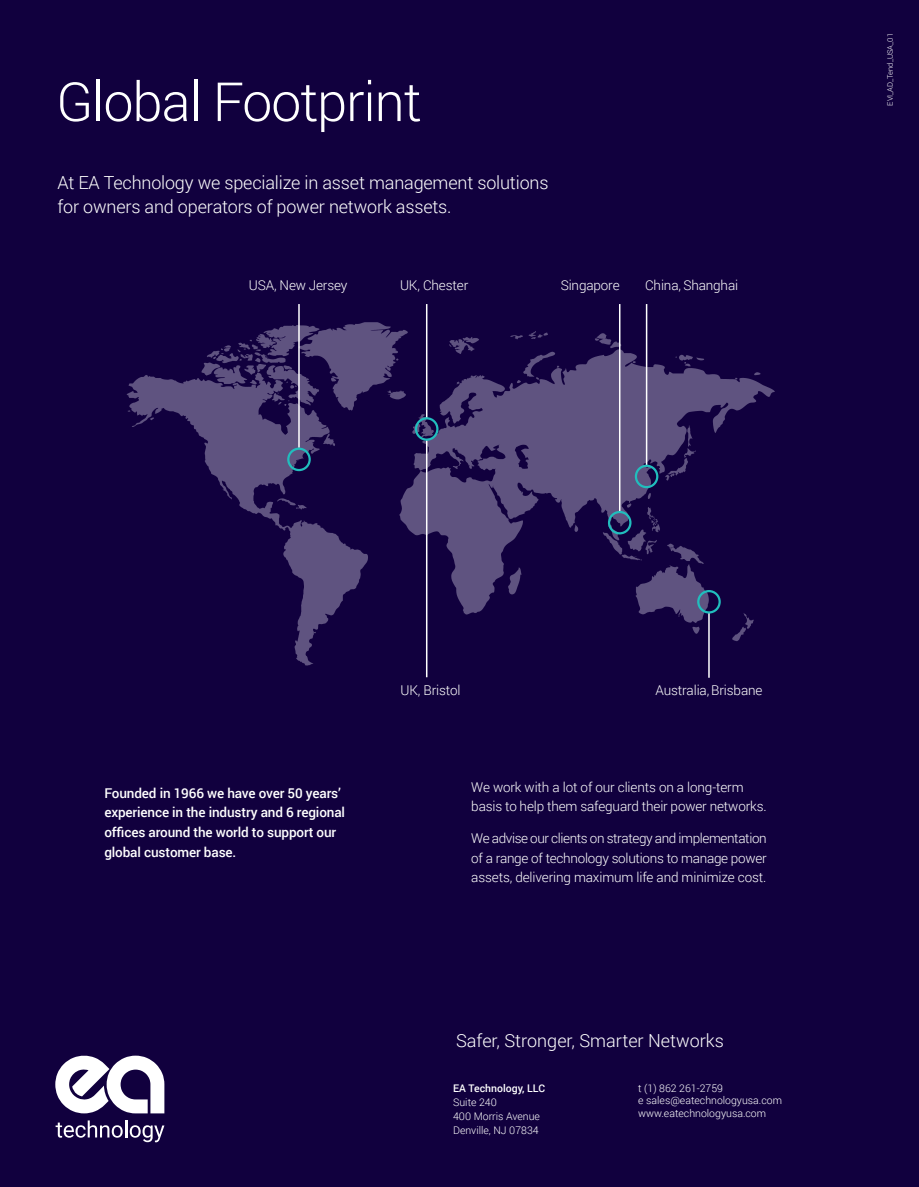
<style>
.page{position:relative;width:919px;height:1187px;background:#fff}
.page>*{position:absolute;margin:0;border:0;box-sizing:border-box;transform-origin:0 0}
.t1{font:300 54px "Roboto";letter-spacing:-.02em;color:#fff}
.t2{font:300 18px/24px "Roboto";letter-spacing:-.01em;color:#fff}
.t3{font:300 13.5px/19.5px "Roboto";letter-spacing:-.01em;color:#fff}
.t4{font:500 13.5px/19.5px "Roboto";letter-spacing:-.01em;color:#fff}
.t5{font:300 10.5px "Roboto";color:#fff}
.t6{font:500 10.5px/14.2px "Roboto";color:#fff}
.t7{font:300 7.5px "Roboto";color:#fff}
.s1{font-weight:300}
</style>
<div class="page">
<div style="left:0;top:0;width:918px;height:1186px;background:#11003e"></div>
<svg style="left:55px;top:1055px;width:109px;height:58px"></svg>
<svg style="left:56px;top:1120px;width:108px;height:22px"></svg>
<img style="left:126px;top:304px;width:649px;height:374px">
<hr style="left:298px;top:304px;width:2px;height:143px;background:#fff">
<hr style="left:619px;top:304px;width:1px;height:207px;background:#fff">
<hr style="left:645px;top:304px;width:2px;height:162px;background:#fff">
<hr style="left:426px;top:439px;width:1px;height:238px;background:#fff">
<hr style="left:426px;top:304px;width:1px;height:114px;background:#fff">
<hr style="left:708px;top:613px;width:1px;height:64px;background:#fff">
<div style="left:287px;top:447px;width:24px;height:24px;border:2px solid #21bdbd;border-radius:50%"></div>
<div style="left:415px;top:417px;width:23px;height:24px;border:2px solid #21bdbd;border-radius:50%"></div>
<div style="left:634px;top:464px;width:24px;height:24px;border:2px solid #21bdbd;border-radius:50%"></div>
<div style="left:608px;top:511px;width:23px;height:23px;border:2px solid #21bdbd;border-radius:50%"></div>
<div style="left:697px;top:590px;width:23px;height:23px;border:2px solid #21bdbd;border-radius:50%"></div>
<p class="t1" style="left:56px;top:64px;width:366px">Global Footprint</p>
<p class="t2" style="left:57px;top:170px;width:492px">At EA Technology we specialize in asset management solutions for owners and operators of power network assets.</p>
<p class="t3" style="left:249px;top:275px;width:100px">USA, New Jersey</p>
<p class="t3" style="left:400px;top:275px;width:70px">UK, Chester</p>
<p class="t3" style="left:560px;top:275px;width:60px">Singapore</p>
<p class="t3" style="left:645px;top:275px;width:95px">China, Shanghai</p>
<p class="t7" style="left:884px;top:106px;width:74px;rotate:-90deg">EVI_AD_Tend_USA_01</p>
<p class="t3" style="left:400px;top:679px;width:62px">UK, Bristol</p>
<p class="t3" style="left:655px;top:679px;width:108px">Australia, Brisbane</p>
<p class="t4" style="left:104px;top:782px;width:242px">Founded in 1966 we have over 50 years’ experience in the industry and 6 regional offices around the world to support our global customer base.</p>
<p class="t3" style="left:471px;top:776px;width:297px">We work with a lot of our clients on a long-term basis to help them safeguard their power networks.</p>
<p class="t3" style="left:471px;top:828px;width:297px;text-align:justify">We advise our clients on strategy and implementation of a range of technology solutions to manage power assets, delivering maximum life and minimize cost.</p>
<p class="t2" style="left:456px;top:1027px;width:269px">Safer, Stronger, Smarter Networks</p>
<p class="t5" style="left:638px;top:1080px;width:86px">t (1) 862 261-2759</p>
<p class="t5" style="left:638px;top:1093px;width:145px">e sales@eatechnologyusa.com</p>
<p class="t5" style="left:638px;top:1105px;width:129px">www.eatechnologyusa.com</p>
<p class="t6" style="left:453px;top:1080px;width:93px">EA Technology, LLC<br><span class="s1">Suite 240</span></p>
<p class="t5" style="left:453px;top:1108px;width:88px">400 Morris Avenue</p>
<p class="t5" style="left:453px;top:1123px;width:87px">Denville, NJ 07834</p>
</div>
